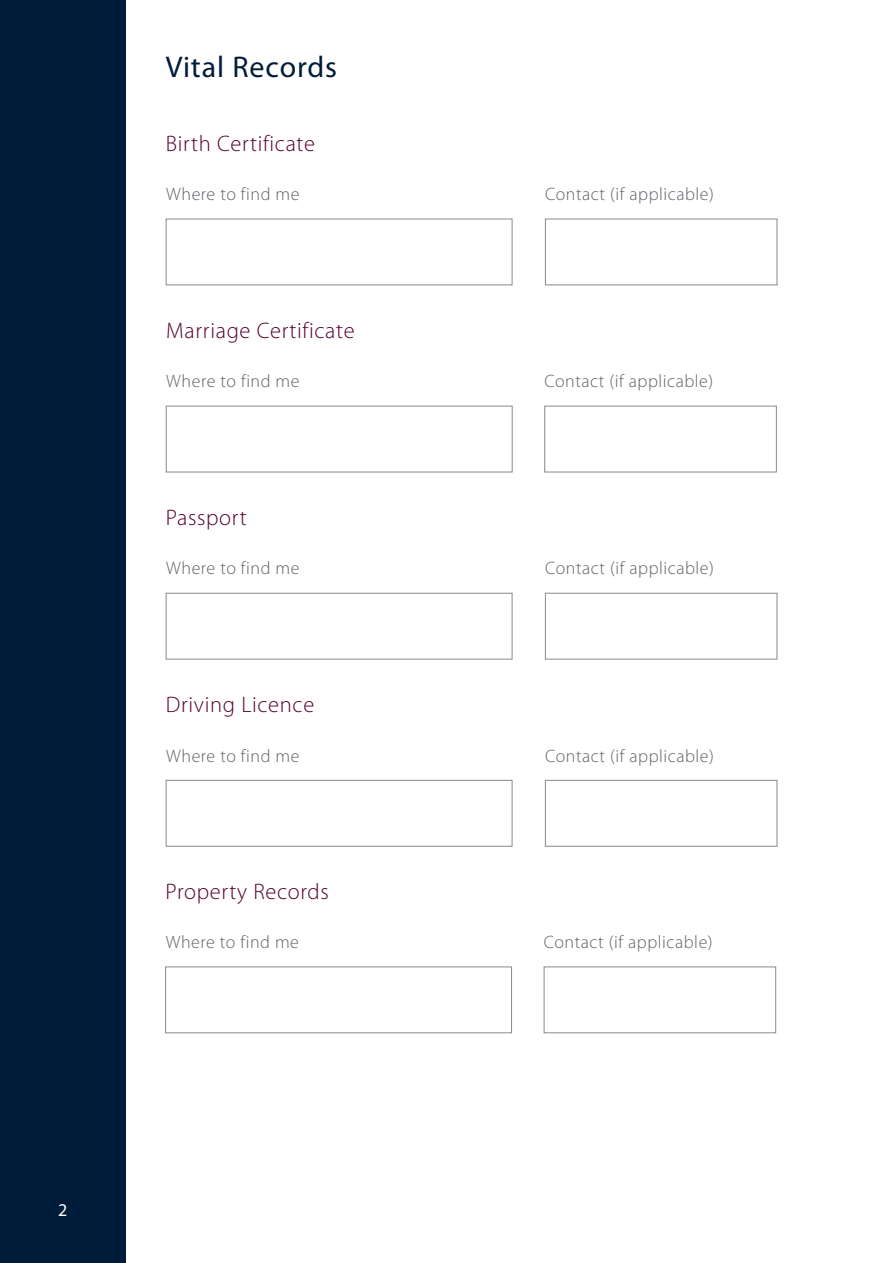
<style>
.page{position:relative;width:893px;height:1263px;background:#fff}
.page>*{position:absolute;margin:0;border:0;box-sizing:border-box;transform-origin:0 0}
.t1{font:30px "Myriad Pro";letter-spacing:.03em;color:#001c3b}
.t2{font:300 22.5px "Myriad Pro";letter-spacing:.03em;color:#56002e}
.t3{font:300 18px "Myriad Pro";letter-spacing:.03em;color:#5f6369}
.t4{font:18px "Myriad Pro";color:#fff}
</style>
<div class="page">
<div style="left:0;top:0;width:125px;height:1263px;background:#001c3b"></div>
<div style="left:166px;top:219px;width:346px;height:66px;border:1px solid #868a8e"></div>
<div style="left:545px;top:219px;width:232px;height:66px;border:1px solid #868a8e"></div>
<div style="left:166px;top:406px;width:347px;height:66px;border:1px solid #868a8e"></div>
<div style="left:544px;top:406px;width:233px;height:66px;border:1px solid #868a8e"></div>
<div style="left:166px;top:593px;width:346px;height:66px;border:1px solid #868a8e"></div>
<div style="left:545px;top:593px;width:232px;height:66px;border:1px solid #868a8e"></div>
<div style="left:166px;top:780px;width:346px;height:67px;border:1px solid #868a8e"></div>
<div style="left:545px;top:780px;width:232px;height:67px;border:1px solid #868a8e"></div>
<div style="left:165px;top:966px;width:347px;height:67px;border:1px solid #868a8e"></div>
<div style="left:544px;top:966px;width:232px;height:67px;border:1px solid #868a8e"></div>
<p class="t1" style="left:166px;top:48px;width:173px">Vital Records</p>
<p class="t2" style="left:166px;top:131px;width:151px">Birth Certificate</p>
<p class="t3" style="left:166px;top:184px;width:135px">Where to find me</p>
<p class="t3" style="left:545px;top:184px;width:170px">Contact (if applicable)</p>
<p class="t2" style="left:166px;top:318px;width:190px">Marriage Certificate</p>
<p class="t3" style="left:166px;top:371px;width:135px">Where to find me</p>
<p class="t3" style="left:544px;top:371px;width:170px">Contact (if applicable)</p>
<p class="t2" style="left:166px;top:505px;width:82px">Passport</p>
<p class="t3" style="left:166px;top:558px;width:135px">Where to find me</p>
<p class="t3" style="left:545px;top:558px;width:170px">Contact (if applicable)</p>
<p class="t2" style="left:166px;top:692px;width:150px">Driving Licence</p>
<p class="t3" style="left:166px;top:746px;width:135px">Where to find me</p>
<p class="t3" style="left:545px;top:746px;width:170px">Contact (if applicable)</p>
<p class="t2" style="left:166px;top:879px;width:165px">Property Records</p>
<p class="t3" style="left:166px;top:932px;width:135px">Where to find me</p>
<p class="t3" style="left:544px;top:932px;width:170px">Contact (if applicable)</p>
<p class="t4" style="left:58px;top:1198px;width:11px">2</p>
</div>
